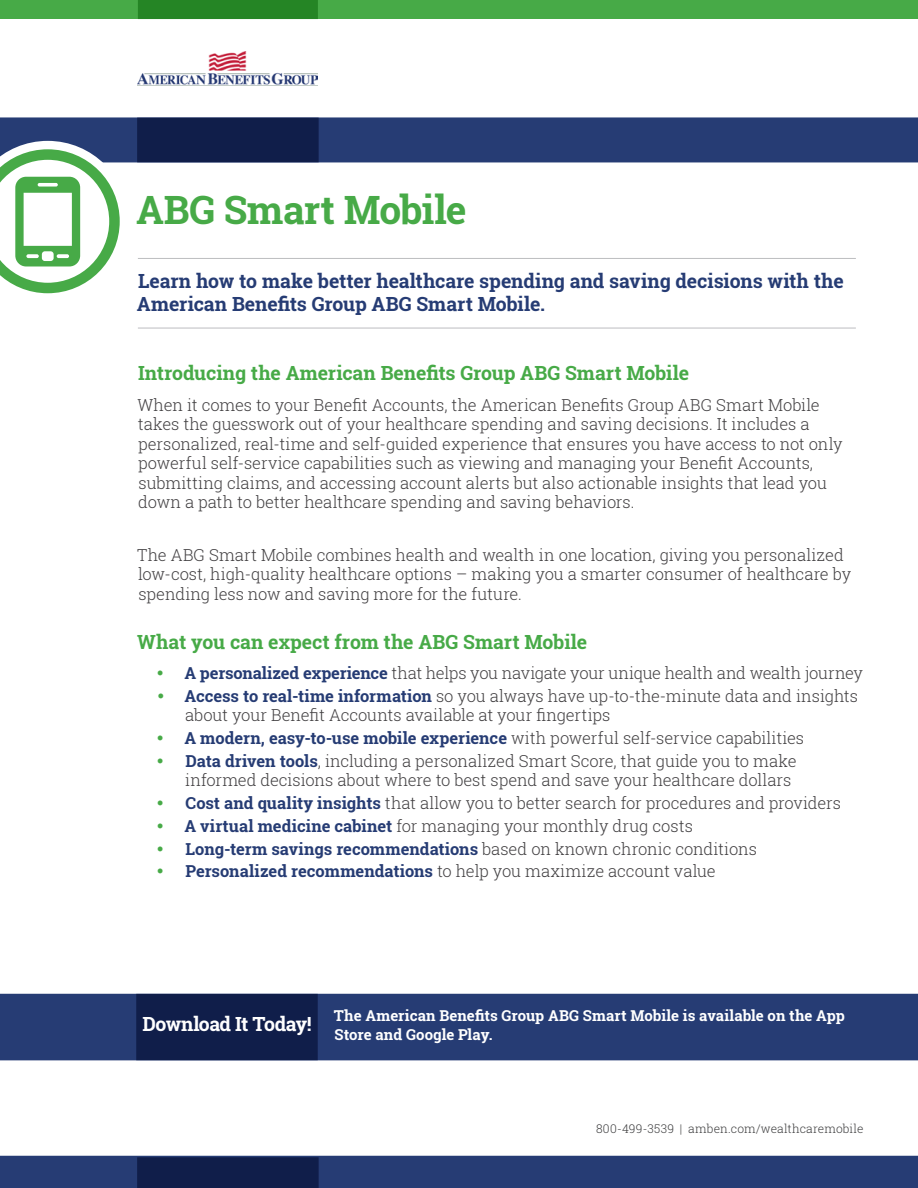
<style>
.page{position:relative;width:918px;height:1188px;background:#fff}
.page>*{position:absolute;margin:0;border:0;box-sizing:border-box;transform-origin:0 0}
.t1{font:700 39px "Roboto Slab";letter-spacing:-.01em;color:#47aa47}
.t2{font:700 19.5px/22.5px "Roboto Slab";letter-spacing:-.005em;color:#263c74}
.t3{font:700 19.5px "Roboto Slab";color:#47aa47}
.t4{font:700 19.5px "Roboto Slab";letter-spacing:-.025em;color:#fff}
.t5{font:300 16.5px/19.5px "Roboto Slab";letter-spacing:-.005em;color:#413f41}
.t6{font:700 15px/19.5px "Roboto Slab";color:#fff}
.t7{font:300 12px "Roboto Slab";letter-spacing:.01em;color:#3e3e3f}
.s1{font-weight:700;color:#263c74}
</style>
<div class="page">
<img style="left:138px;top:51px;width:180px;height:35px">
<div style="left:0;top:0;width:918px;height:19px;background:#47aa47"></div>
<div style="left:138px;top:0;width:180px;height:19px;background:#258525"></div>
<svg style="left:0;top:1156px;width:918px;height:32px;background:#21366c"></svg>
<div style="left:0;top:994px;width:918px;height:66px;background:#263c74"></div>
<div style="left:136px;top:994px;width:182px;height:66px;background:#101e4a"></div>
<svg style="left:0;top:117px;width:918px;height:177px"></svg>
<hr style="left:138px;top:258px;width:718px;height:1px;background:#bcbdc0">
<hr style="left:138px;top:328px;width:718px;height:1px;background:#bcbdc0">
<h1 class="t1" style="left:136px;top:183px;width:332px">ABG Smart Mobile</h1>
<p class="t2" style="left:137px;top:270px;width:708px">Learn how to make better healthcare spending and saving decisions with the<br>American Benefits Group ABG Smart Mobile.</p>
<p class="t3" style="left:138px;top:360px;width:553px">Introducing the American Benefits Group ABG Smart Mobile</p>
<p class="t5" style="left:137px;top:395px;width:707px">When it comes to your Benefit Accounts, the American Benefits Group ABG Smart Mobile takes the guesswork out of your healthcare spending and saving decisions. It includes a personalized, real-time and self-guided experience that ensures you have access to not only powerful self-service capabilities such as viewing and managing your Benefit Accounts, submitting claims, and accessing account alerts but also actionable insights that lead you down a path to better healthcare spending and saving behaviors.</p>
<p class="t5" style="left:137px;top:545px;width:716px">The ABG Smart Mobile combines health and wealth in one location, giving you personalized low-cost, high-quality healthcare options – making you a smarter consumer of healthcare by spending less now and saving more for the future.</p>
<p class="t3" style="left:137px;top:628px;width:452px">What you can expect from the ABG Smart Mobile</p>
<p class="t5" style="left:184px;top:661px;width:680px;line-height:22.8px"><span class="s1">A personalized experience</span> that helps you navigate your unique health and wealth journey<br><span class="s1">Access to real-time information</span> so you always have up-to-the-minute data and insights</p>
<p class="t5" style="left:184px;top:704px;width:621px;line-height:22.8px">about your Benefit Accounts available at your fingertips<br><span class="s1">A modern, easy-to-use mobile experience</span> with powerful self-service capabilities<br><span class="s1">Data driven tools</span>, including a personalized Smart Score, that guide you to make</p>
<p class="t5" style="left:184px;top:769px;width:658px;line-height:22.8px">informed decisions about where to best spend and save your healthcare dollars<br><span class="s1">Cost and quality insights</span> that allow you to better search for procedures and providers <span class="s1">A virtual medicine cabinet</span> for managing your monthly drug costs<br><span class="s1">Long-term savings recommendations</span> based on known chronic conditions <span class="s1">Personalized recommendations</span> to help you maximize account value</p>
<p class="t4" style="left:142px;top:1011px;width:171px">Download It Today!</p>
<p class="t6" style="left:334px;top:1005px;width:512px">The American Benefits Group ABG Smart Mobile is available on the App<br>Store and Google Play.</p>
<p class="t7" style="left:596px;top:1120px;width:269px">800-499-3539 | amben.com/wealthcaremobile</p>
</div>
